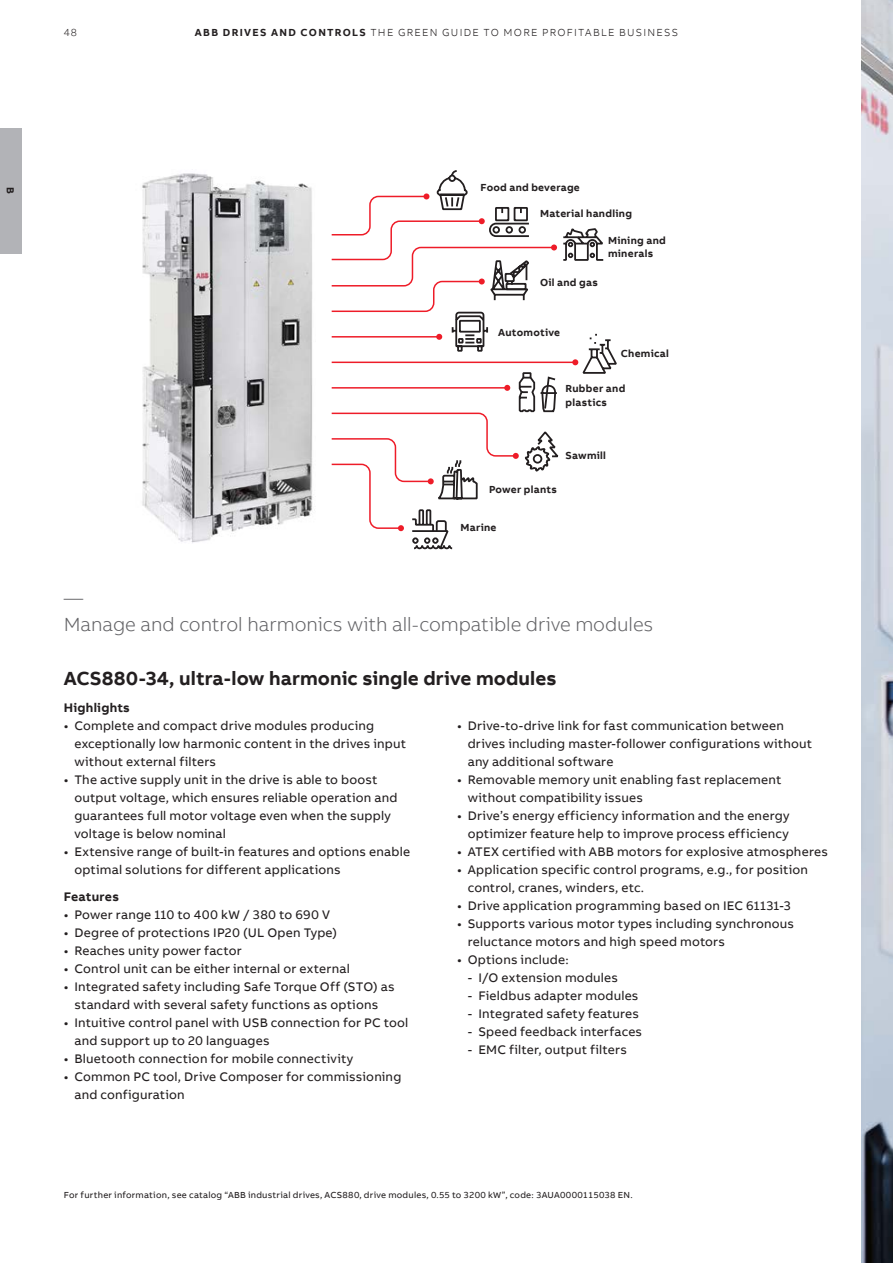
<style>
.page{position:relative;width:893px;height:1263px;background:#fff}
.page>*{position:absolute;margin:0;border:0;box-sizing:border-box;transform-origin:0 0}
.t1{font:300 19.5px/27px "AB Bvoice";letter-spacing:-.005em;color:#636366}
.t2{font:700 19.5px "AB Bvoice";letter-spacing:.005em;color:#231f20}
.t3{font:12.75px/18px "AB Bvoice";letter-spacing:.015em;color:#231f20}
.t4{font:700 12.75px "AB Bvoice";letter-spacing:.02em;color:#231f20}
.t5{font:700 10.5px/13.5px "AB Bvoice";letter-spacing:.025em;color:#231f20}
.t6{font:300 10.5px "AB Bvoice";letter-spacing:.12em;color:#231f20}
.t7{font:9px "AB Bvoice";letter-spacing:.025em;color:#231f20}
.s1{font-weight:700}
</style>
<div class="page">
<img style="left:861px;top:0;width:32px;height:1263px">
<img style="left:142px;top:173px;width:171px;height:370px">
<svg style="left:331px;top:170px;width:286px;height:380px"></svg>
<div style="left:0;top:128px;width:21px;height:126px;background:#b2b3b7"></div>
<p class="t6" style="left:64px;top:26px;width:15px">48</p>
<p class="t6" style="left:195px;top:26px;width:485px"><span class="s1">ABB DRIVES AND CONTROLS</span> THE GREEN GUIDE TO MORE PROFITABLE BUSINESS</p>
<p class="t5" style="left:17px;top:187px;width:8px;rotate:90deg">B</p>
<p class="t5" style="left:480px;top:181px;width:101px">Food and beverage</p>
<p class="t5" style="left:540px;top:206px;width:93px">Material handling</p>
<p class="t5" style="left:608px;top:233px;width:59px">Mining and minerals</p>
<p class="t5" style="left:540px;top:276px;width:59px">Oil and gas</p>
<p class="t5" style="left:498px;top:326px;width:63px">Automotive</p>
<p class="t5" style="left:621px;top:347px;width:50px">Chemical</p>
<p class="t5" style="left:566px;top:382px;width:61px">Rubber and plastics</p>
<p class="t5" style="left:566px;top:449px;width:42px">Sawmill</p>
<p class="t5" style="left:489px;top:483px;width:70px">Power plants</p>
<p class="t5" style="left:460px;top:521px;width:38px">Marine</p>
<h1 class="t1" style="left:64px;top:584px;width:591px">—<br>Manage and control harmonics with all-compatible drive modules</h1>
<h1 class="t2" style="left:64px;top:666px;width:494px">ACS880-34, ultra-low harmonic single drive modules</h1>
<p class="t4" style="left:64px;top:699px;width:68px">Highlights</p>
<p class="t3" style="left:74px;top:717px;width:333px;text-indent:-11px">• Complete and compact drive modules producing exceptionally low harmonic content in the drives input without external filters</p>
<p class="t3" style="left:74px;top:771px;width:325px;text-indent:-11px">• The active supply unit in the drive is able to boost output voltage, which ensures reliable operation and guarantees full motor voltage even when the supply voltage is below nominal</p>
<p class="t3" style="left:74px;top:843px;width:337px;text-indent:-11px">• Extensive range of built-in features and options enable optimal solutions for different applications</p>
<p class="t4" style="left:64px;top:888px;width:57px">Features</p>
<p class="t3" style="left:64px;top:906px;width:268px">• Power range 110 to 400 kW / 380 to 690 V</p>
<p class="t3" style="left:64px;top:924px;width:275px">• Degree of protections IP20 (UL Open Type)</p>
<p class="t3" style="left:64px;top:942px;width:180px">• Reaches unity power factor</p>
<p class="t3" style="left:64px;top:960px;width:287px">• Control unit can be either internal or external</p>
<p class="t3" style="left:64px;top:978px;width:332px;text-align:center">• Integrated safety including Safe Torque Off (STO) as standard with several safety functions as options</p>
<p class="t3" style="left:74px;top:1014px;width:335px;text-indent:-11px">• Intuitive control panel with USB connection for PC tool and support up to 20 languages</p>
<p class="t3" style="left:64px;top:1050px;width:291px">• Bluetooth connection for mobile connectivity</p>
<p class="t3" style="left:74px;top:1068px;width:328px;text-indent:-11px">• Common PC tool, Drive Composer for commissioning and configuration</p>
<p class="t3" style="left:468px;top:717px;width:346px;text-indent:-11px">• Drive-to-drive link for fast communication between drives including master-follower configurations without any additional software</p>
<p class="t3" style="left:468px;top:771px;width:315px;text-indent:-11px">• Removable memory unit enabling fast replacement without compatibility issues</p>
<p class="t3" style="left:457px;top:807px;width:334px;text-align:right">• Drive’s energy efficiency information and the energy optimizer feature help to improve process efficiency</p>
<p class="t3" style="left:457px;top:843px;width:372px">• ATEX certified with ABB motors for explosive atmospheres</p>
<p class="t3" style="left:468px;top:861px;width:342px;text-indent:-11px">• Application specific control programs, e.g., for position control, cranes, winders, etc.</p>
<p class="t3" style="left:457px;top:897px;width:335px">• Drive application programming based on IEC 61131-3</p>
<p class="t3" style="left:468px;top:915px;width:328px;text-indent:-11px">• Supports various motor types including synchronous reluctance motors and high speed motors</p>
<p class="t3" style="left:457px;top:951px;width:113px">• Options include:</p>
<p class="t3" style="left:468px;top:969px;width:152px">- I/O extension modules</p>
<p class="t3" style="left:468px;top:987px;width:172px">- Fieldbus adapter modules</p>
<p class="t3" style="left:468px;top:1005px;width:173px">- Integrated safety features</p>
<p class="t3" style="left:468px;top:1023px;width:176px">- Speed feedback interfaces</p>
<p class="t3" style="left:468px;top:1041px;width:161px">- EMC filter, output filters</p>
<p class="t7" style="left:64px;top:1189px;width:570px">For further information, see catalog “ABB industrial drives, ACS880, drive modules, 0.55 to 3200 kW”, code: 3AUA0000115038 EN.</p>
</div>
